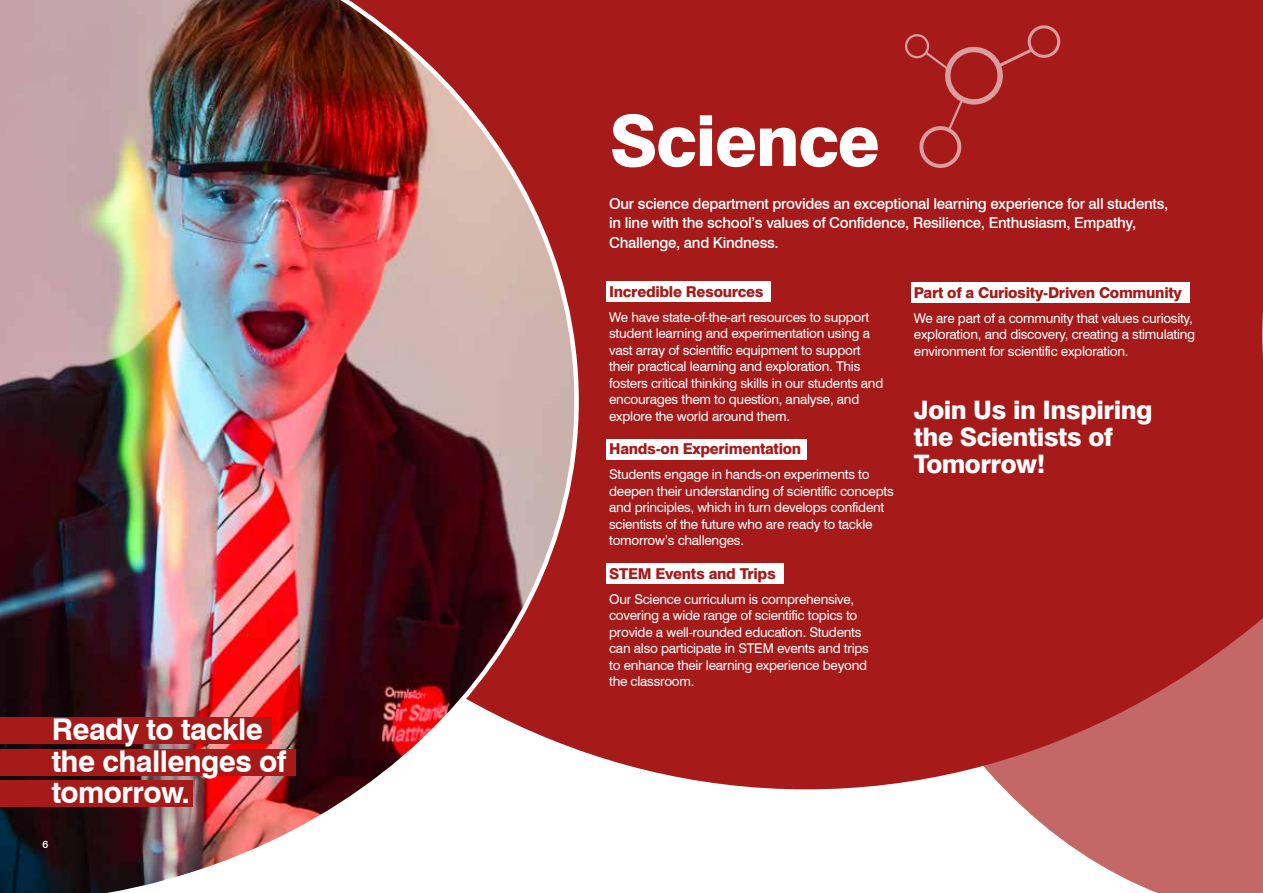
<style>
.page{position:relative;width:1263px;height:893px;background:#fff}
.page>*{position:absolute;margin:0;border:0;box-sizing:border-box;transform-origin:0 0}
.t1{font:800 70.5px "Swiss 721 BT";letter-spacing:-.02em;color:#fff}
.t2{font:700 30px/31.5px "Swiss 721 BT";letter-spacing:-.02em;color:#fff}
.t3{font:800 25.5px/27px "Swiss 721 BT";letter-spacing:-.02em;color:#fff}
.t4{font:500 15px/19.5px "Swiss 721 BT";letter-spacing:-.02em;color:#fff}
.t5{font:800 15px "Swiss 721 BT";letter-spacing:-.02em;color:#a61a19}
.t6{font:13.5px/16.5px "Swiss 721 BT";letter-spacing:-.02em;color:#fff}
.t7{font:500 10.5px "Swiss 721 BT";color:#fff}
</style>
<div class="page">
<svg style="left:1004px;top:789px;width:204px;height:104px;fill:#c46867"></svg>
<div style="left:581px;top:0;width:627px;height:789px;background:#a61a19"></div>
<img style="left:0;top:0;width:581px;height:893px">
<div style="left:606px;top:281px;width:164px;height:20px;background:#fff"></div>
<div style="left:606px;top:439px;width:200px;height:21px;background:#fff"></div>
<div style="left:606px;top:564px;width:177px;height:20px;background:#fff"></div>
<div style="left:911px;top:282px;width:278px;height:20px;background:#fff"></div>
<div style="left:0;top:717px;width:271px;height:27px;background:#a61a19"></div>
<div style="left:0;top:749px;width:296px;height:26px;background:#a61a19"></div>
<div style="left:0;top:781px;width:193px;height:26px;background:#a61a19"></div>
<svg style="left:1208px;top:0;width:55px;height:893px"></svg>
<div style="left:905px;top:34px;width:24px;height:25px;border:2px solid #fff;border-radius:50%"></div>
<svg style="left:917px;top:24px;width:145px;height:145px"></svg>
<h2 class="t2" style="left:52px;top:714px;width:236px">Ready to tackle the challenges of tomorrow.</h2>
<p class="t7" style="left:43px;top:838px;width:7px">6</p>
<h1 class="t1" style="left:609px;top:98px;width:272px">Science</h1>
<p class="t4" style="left:609px;top:194px;width:561px">Our science department provides an exceptional learning experience for all students, in line with the school’s values of Confidence, Resilience, Enthusiasm, Empathy,<br>Challenge, and Kindness.</p>
<p class="t5" style="left:609px;top:282px;width:156px">Incredible Resources</p>
<p class="t6" style="left:609px;top:309px;width:276px">We have state-of-the-art resources to support student learning and experimentation using a vast array of scientific equipment to support their practical learning and exploration. This fosters critical thinking skills in our students and encourages them to question, analyse, and explore the world around them.</p>
<p class="t5" style="left:609px;top:440px;width:194px">Hands-on Experimentation</p>
<p class="t6" style="left:609px;top:466px;width:286px">Students engage in hands-on experiments to deepen their understanding of scientific concepts and principles, which in turn develops confident scientists of the future who are ready to tackle tomorrow’s challenges.</p>
<p class="t5" style="left:609px;top:564px;width:168px">STEM Events and Trips</p>
<p class="t6" style="left:609px;top:591px;width:261px">Our Science curriculum is comprehensive, covering a wide range of scientific topics to provide a well-rounded education. Students can also participate in STEM events and trips to enhance their learning experience beyond the classroom.</p>
<p class="t5" style="left:914px;top:284px;width:270px">Part of a Curiosity-Driven Community</p>
<p class="t6" style="left:914px;top:310px;width:283px">We are part of a community that values curiosity, exploration, and discovery, creating a stimulating environment for scientific exploration.</p>
<h3 class="t3" style="left:914px;top:396px;width:240px">Join Us in Inspiring the Scientists of<br>Tomorrow!</h3>
</div>
